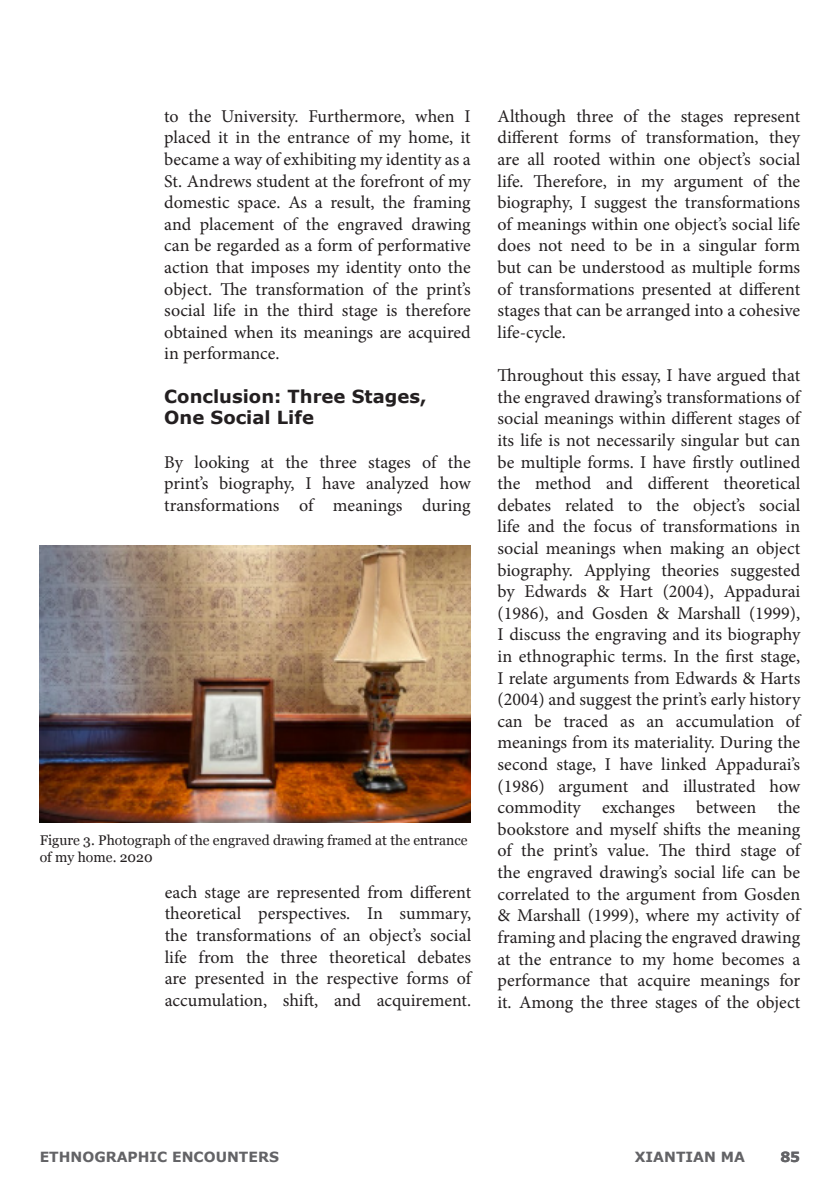
<style>
.page{position:relative;width:840px;height:1191px;background:#fff}
.page>*{position:absolute;margin:0;border:0;box-sizing:border-box;transform-origin:0 0}
.t1{font:18px/21.6px "Minion Pro";letter-spacing:-.005em;color:#231f20;text-align:justify}
.HEADERS{font:700 18px/21.6px "Verdana";color:#231f20}
.NOTES{font:14px/16.8px "Georgia";color:#231f20}
.BOTTOM_MATTER{font:700 14px "Verdana";color:#636366}
</style>
<div class="page">
<img style="left:40px;top:545px;width:430px;height:278px">
<p class="t1" style="left:164px;top:105px;width:308px">to the University. Furthermore, when I placed it in the entrance of my home, it became a way of exhibiting my identity as a St. Andrews student at the forefront of my domestic space. As a result, the framing and placement of the engraved drawing can be regarded as a form of performative action that imposes my identity onto the object. The transformation of the print’s social life in the third stage is therefore obtained when its meanings are acquired in performance.</p>
<p class="HEADERS" style="left:164px;top:385px;width:263px">Conclusion: Three Stages,<br>One Social Life</p>
<p class="t1" style="left:164px;top:451px;width:308px">By looking at the three stages of the print’s biography, I have analyzed how transformations of meanings during</p>
<p class="NOTES" style="left:40px;top:831px;width:429px">Figure 3. Photograph of the engraved drawing framed at the entrance of my home. 2020</p>
<p class="t1" style="left:165px;top:881px;width:308px">each stage are represented from different theoretical perspectives. In summary, the transformations of an object’s social life from the three theoretical debates are presented in the respective forms of accumulation, shift, and acquirement.</p>
<p class="t1" style="left:497px;top:105px;width:304px">Although three of the stages represent different forms of transformation, they are all rooted within one object’s social life. Therefore, in my argument of the biography, I suggest the transformations of meanings within one object’s social life does not need to be in a singular form but can be understood as multiple forms of transformations presented at different stages that can be arranged into a cohesive life-cycle.</p>
<p class="t1" style="left:497px;top:364px;width:304px">Throughout this essay, I have argued that the engraved drawing’s transformations of social meanings within different stages of its life is not necessarily singular but can be multiple forms. I have firstly outlined the method and different theoretical debates related to the object’s social life and the focus of transformations in social meanings when making an object biography. Applying theories suggested by Edwards &amp; Hart (2004), Appadurai (1986), and Gosden &amp; Marshall (1999), I discuss the engraving and its biography in ethnographic terms. In the first stage, I relate arguments from Edwards &amp; Harts (2004) and suggest the print’s early history can be traced as an accumulation of meanings from its materiality. During the second stage, I have linked Appadurai’s (1986) argument and illustrated how commodity exchanges between the bookstore and myself shifts the meaning of the print’s value. The third stage of the engraved drawing’s social life can be correlated to the argument from Gosden &amp; Marshall (1999), where my activity of framing and placing the engraved drawing at the entrance to my home becomes a performance that acquire meanings for it. Among the three stages of the object</p>
<p class="BOTTOM_MATTER" style="left:40px;top:1147px;width:240px">ETHNOGRAPHIC ENCOUNTERS</p>
<p class="BOTTOM_MATTER" style="left:634px;top:1147px;width:111px">XIANTIAN MA</p>
<p class="BOTTOM_MATTER" style="left:779px;top:1147px;width:21px">85</p>
</div>
